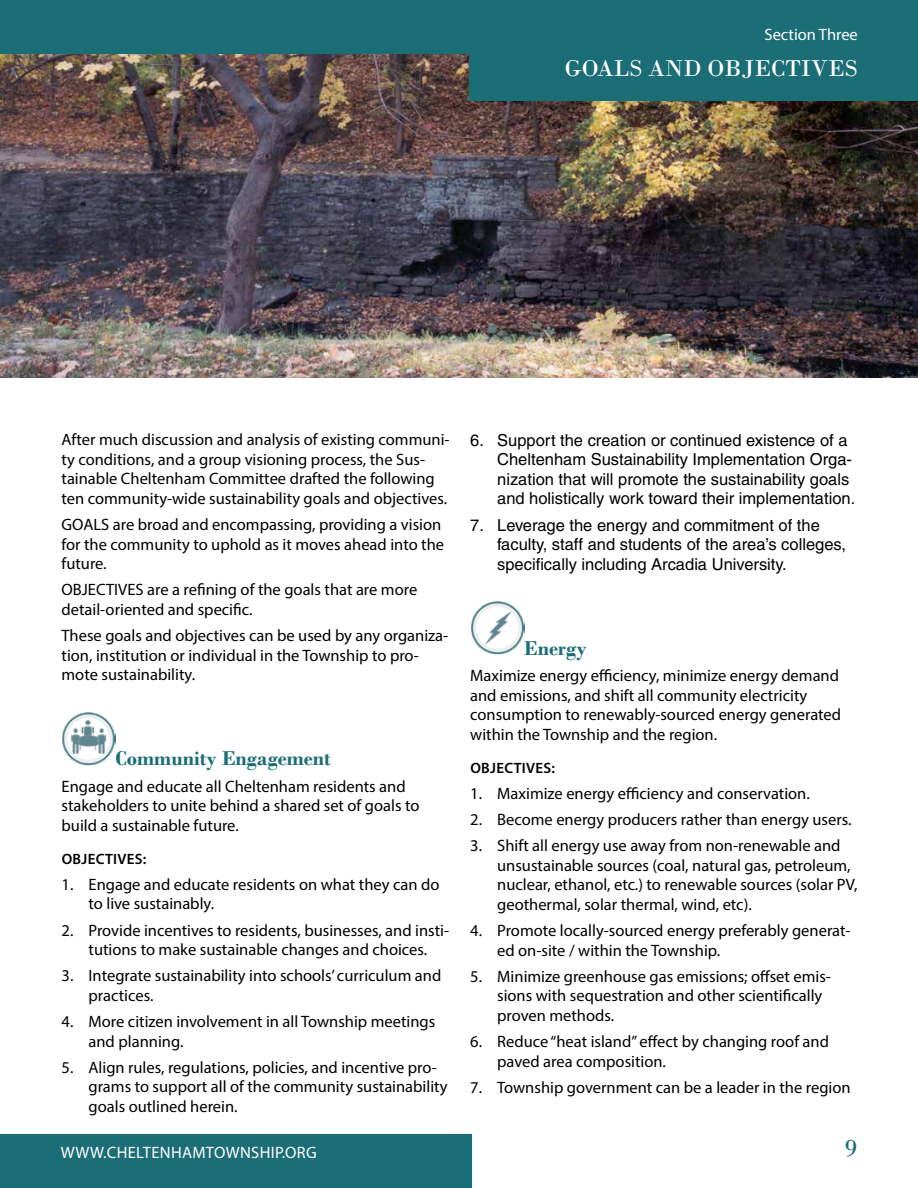
<style>
.page{position:relative;width:918px;height:1188px;background:#fff}
.page>*{position:absolute;margin:0;border:0;box-sizing:border-box;transform-origin:0 0}
.t1{font:25.5px "Bodoni";color:#1b6d76}
.t2{font:24px "Bodoni";color:#fff}
.t3{font:700 21px "Bodoni";color:#1b6d76}
.t4{font:16.5px/19.5px "Myriad Pro";color:#000}
.t5{font:16.5px/19.5px "Helvetica";color:#000}
.t6{font:16.5px "Myriad Pro";letter-spacing:.02em;color:#fff}
.t7{font:600 15px "Myriad Pro";letter-spacing:.02em;color:#000}
</style>
<div class="page">
<div style="left:0;top:1134px;width:471px;height:54px;background:#1b6d76"></div>
<img style="left:62px;top:712px;width:54px;height:53px">
<img style="left:471px;top:601px;width:53px;height:54px">
<img style="left:0;top:54px;width:918px;height:324px">
<div style="left:0;top:0;width:918px;height:54px;background:#1b6d76"></div>
<div style="left:470px;top:0;width:448px;height:100px;background:#1b6d76"></div>
<p class="t6" style="left:764px;top:24px;width:95px">Section Three</p>
<h2 class="t2" style="left:565px;top:54px;width:295px">GOALS AND OBJECTIVES</h2>
<p class="t4" style="left:62px;top:430px;width:390px">After much discussion and analysis of existing communi&shy;ty conditions, and a group visioning process, the Sus&shy;tainable Cheltenham Committee drafted the following ten community-wide sustainability goals and objectives.</p>
<p class="t4" style="left:62px;top:515px;width:11px">GOALS</p>
<p class="t4" style="left:62px;top:515px;width:384px;text-indent:51px">are broad and encompassing, providing a vision for the community to uphold as it moves ahead into the future.</p>
<p class="t4" style="left:62px;top:580px;width:357px">OBJECTIVES are a refining of the goals that are more detail-oriented and specific.</p>
<p class="t4" style="left:62px;top:626px;width:388px">These goals and objectives can be used by any organiza&shy;tion, institution or individual in the Township to pro&shy;mote sustainability.</p>
<p class="t3" style="left:116px;top:746px;width:217px">Community Engagement</p>
<p class="t4" style="left:62px;top:776px;width:359px">Engage and educate all Cheltenham residents and stakeholders to unite behind a shared set of goals to build a sustainable future.</p>
<p class="t7" style="left:62px;top:849px;width:86px">OBJECTIVES:</p>
<p class="t4" style="left:89px;top:874px;width:352px;text-indent:-27px">1. Engage and educate residents on what they can do to live sustainably.</p>
<p class="t4" style="left:62px;top:920px;width:389px;text-align:center">2. Provide incentives to residents, businesses, and insti&shy;tutions to make sustainable changes and choices.</p>
<p class="t4" style="left:89px;top:966px;width:354px;text-indent:-27px">3. I ntegrate sustainability into schools’ curriculum and practices.</p>
<p class="t4" style="left:89px;top:1012px;width:348px;text-indent:-27px">4. More citizen involvement in all Township meetings and planning.</p>
<p class="t4" style="left:89px;top:1057px;width:361px;text-indent:-27px">5. Align rules, regulations, policies, and incentive pro&shy;grams to support all of the community sustainability goals outlined herein.</p>
<p class="t5" style="left:497px;top:430px;width:360px;text-indent:-27px">6. Support the creation or continued existence of a Cheltenham Sustainability Implementation Orga&shy;nization that will promote the sustainability goals and holistically work toward their implementation.</p>
<p class="t5" style="left:497px;top:515px;width:350px;text-indent:-27px">7. Leverage the energy and commitment of the faculty, staff and students of the area’s colleges, specifically including Arcadia University.</p>
<p class="t3" style="left:524px;top:636px;width:64px">Energy</p>
<p class="t4" style="left:470px;top:666px;width:373px">Maximize energy efficiency, minimize energy demand and emissions, and shift all community electricity consumption to renewably-sourced energy generated within the Township and the region.</p>
<p class="t7" style="left:470px;top:758px;width:86px">OBJECTIVES:</p>
<p class="t4" style="left:470px;top:783px;width:341px">1. Maximize energy efficiency and conservation.</p>
<p class="t4" style="left:470px;top:810px;width:383px">2. Become energy producers rather than energy users.</p>
<p class="t4" style="left:497px;top:836px;width:362px;text-indent:-27px">3. Shift all energy use away from non-renewable and unsustainable sources (coal, natural gas, petroleum, nuclear, ethanol, etc.) to renewable sources (solar PV, geothermal, solar thermal, wind, etc).</p>
<p class="t4" style="left:497px;top:921px;width:355px;text-indent:-27px">4. Promote locally-sourced energy preferably generat&shy;ed on-site / within the Township.</p>
<p class="t4" style="left:497px;top:966px;width:335px;text-indent:-27px">5. Minimize greenhouse gas emissions; offset emis&shy;sions with sequestration and other scientifically proven methods.</p>
<p class="t4" style="left:497px;top:1032px;width:333px;text-indent:-27px">6. Reduce “heat island” effect by changing roof and paved area composition.</p>
<p class="t4" style="left:470px;top:1077px;width:382px">7. Township government can be a leader in the region</p>
<p class="t6" style="left:61px;top:1143px;width:257px">www.cheltenhamTownship.org</p>
<h1 class="t1" style="left:845px;top:1133px;width:14px">9</h1>
</div>
